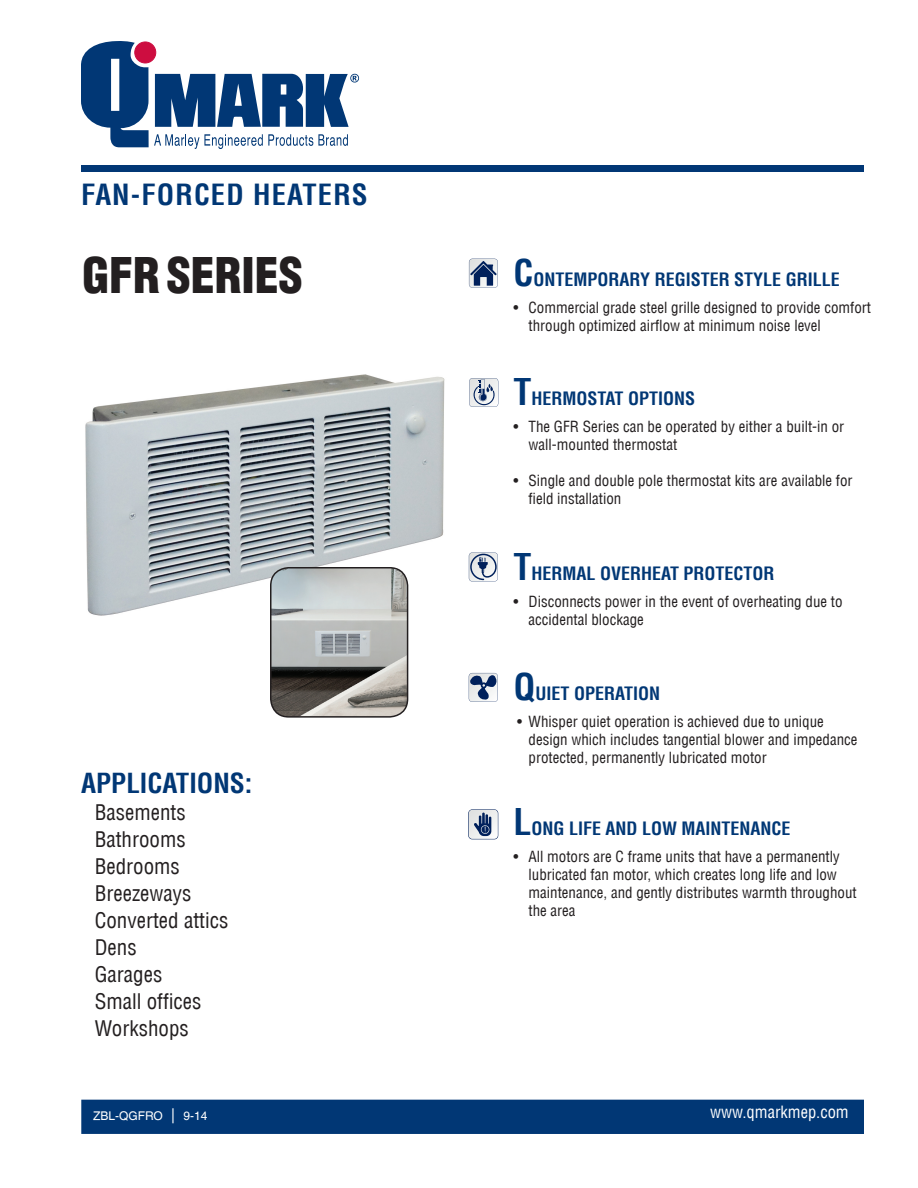
<style>
.page{position:relative;width:918px;height:1188px;background:#fff}
.page>*{position:absolute;margin:0;border:0;box-sizing:border-box;transform-origin:0 0}
.t1{font:900 condensed 48px "Helvetica LT";color:#231f20}
.t2{font:700 condensed 28.5px "Helvetica LT";letter-spacing:.04em;color:#013775}
.t3{font:700 condensed 27px "Helvetica LT";color:#013775}
.t4{font:condensed 21px "Helvetica LT";color:#231f20}
.t5{font:700 condensed 18px "Helvetica LT";color:#013775}
.t6{font:condensed 16.5px "Helvetica LT";color:#fff}
.t7{font:condensed 15px/18px "Helvetica LT";color:#231f20}
.t8{font:12px "Helvetica LT";color:#fff}
.s1{font-size:36px}
.s2{font-size:15px}
</style>
<div class="page">
<svg style="left:81px;top:41px;width:278px;height:108px"></svg>
<div style="left:81px;top:1100px;width:783px;height:34px;background:#013775"></div>
<div style="left:81px;top:165px;width:783px;height:7px;background:#013775"></div>
<svg style="left:469px;top:552px;width:29px;height:30px"></svg>
<svg style="left:469px;top:810px;width:29px;height:29px"></svg>
<svg style="left:469px;top:259px;width:29px;height:29px"></svg>
<svg style="left:469px;top:673px;width:29px;height:29px"></svg>
<svg style="left:469px;top:378px;width:29px;height:29px"></svg>
<img style="left:85px;top:374px;width:360px;height:285px">
<img style="left:271px;top:568px;width:137px;height:149px">
<div style="left:270px;top:567px;width:138px;height:151px;border:2px solid #231f20;border-radius:18px"></div>
<p class="t2" style="left:81px;top:177px;width:288px">FAN-FORCED HEATERS</p>
<p class="t1" style="left:83px;top:245px;width:222px">GFR SERIES</p>
<p class="t3" style="left:81px;top:766px;width:173px">APPLICATIONS:</p>
<p class="t4" style="left:95px;top:799px;width:92px">Basements</p>
<p class="t4" style="left:95px;top:826px;width:92px">Bathrooms</p>
<p class="t4" style="left:95px;top:853px;width:87px">Bedrooms</p>
<p class="t4" style="left:95px;top:880px;width:98px">Breezeways</p>
<p class="t4" style="left:95px;top:907px;width:135px">Converted attics</p>
<p class="t4" style="left:95px;top:934px;width:43px">Dens</p>
<p class="t4" style="left:95px;top:961px;width:69px">Garages</p>
<p class="t4" style="left:95px;top:988px;width:108px">Small offices</p>
<p class="t4" style="left:95px;top:1015px;width:96px">Workshops</p>
<p class="t5" style="left:514px;top:268px;width:328px"><span class="s1">C</span>ONTEMPORARY REGISTER STYLE GRILLE</p>
<p class="t7" style="left:529px;top:299px;width:344px;text-indent:-15px">• Commercial grade steel grille designed to provide comfort through optimized airflow at minimum noise level</p>
<p class="t5" style="left:514px;top:387px;width:183px"><span class="s1">T</span>HERMOSTAT OPTIONS</p>
<p class="t7" style="left:529px;top:417px;width:317px;text-indent:-15px">• The GFR Series can be operated by either a built-in or wall-mounted thermostat</p>
<p class="t7" style="left:529px;top:471px;width:326px;text-indent:-15px">• Single and double pole thermostat kits are available for field installation</p>
<p class="t5" style="left:514px;top:562px;width:263px"><span class="s1">T</span>HERMAL OVERHEAT PROTECTOR</p>
<p class="t7" style="left:529px;top:592px;width:316px;text-indent:-15px">• Disconnects power in the event of overheating due to accidental blockage</p>
<p class="t5" style="left:514px;top:682px;width:148px"><span class="s1">Q</span>UIET OPERATION</p>
<p class="t7" style="left:529px;top:713px;width:331px;text-indent:-11px">• Whisper quiet operation is achieved due to unique design which includes tangential blower and impedance protected, permanently lubricated motor</p>
<p class="t5" style="left:514px;top:817px;width:279px"><span class="s1">L</span>ONG LIFE AND LOW MAINTENANCE</p>
<p class="t7" style="left:529px;top:848px;width:330px;text-indent:-15px">• All motors are C frame units that have a permanently lubricated fan motor, which creates long life and low maintenance, and gently distributes warmth throughout the area</p>
<p class="t8" style="left:93px;top:1109px;width:116px">ZBL-QGFRO <span class="s2">|</span> 9-14</p>
<p class="t6" style="left:710px;top:1102px;width:140px">www.qmarkmep.com</p>
</div>
